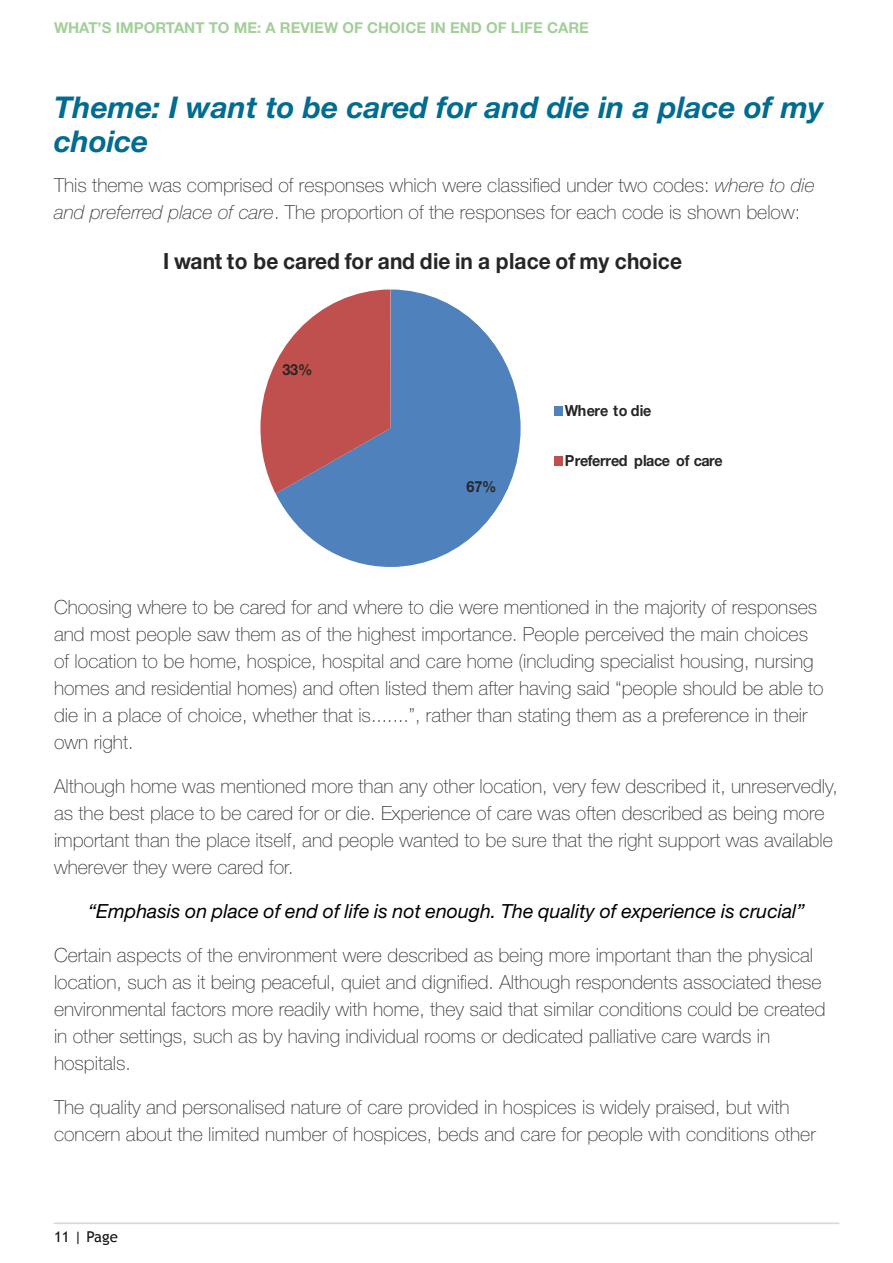
<style>
.page{position:relative;width:893px;height:1263px;background:#fff}
.page>*{position:absolute;margin:0;border:0;box-sizing:border-box;transform-origin:0 0}
.Header_2{font:italic 700 30px/34.5px "Helvetica Neue LT Std";color:#006c91}
.t1{font:700 22.35px "Helvetica Neue LT Std";letter-spacing:.005em;color:#262626;scale:.94 1}
.t2{font:100 19.5px/27px "Helvetica Neue LT Std";color:#383839}
.Italics_-_quote{font:italic 19.5px "Helvetica Neue LT Std";color:#000}
.t3{font:700 15.3px "Helvetica Neue LT Std";letter-spacing:-.02em;color:#262626;scale:.94 1}
.t4{font:700 15px "Helvetica Neue LT Std";color:#a4ce9a}
.t5{font:15px "Trebuchet MS";color:#141414}
.s1{font-style:italic}
</style>
<div class="page">
<svg style="left:54px;top:1222px;width:785px;height:2px"></svg>
<svg style="left:260px;top:289px;width:303px;height:278px"></svg>
<p class="t4" style="left:54px;top:18px;width:536px">WHAT’S IMPORTANT TO ME: A REVIEW OF CHOICE IN END OF LIFE CARE</p>
<h2 class="Header_2" style="left:54px;top:89px;width:771px">Theme: I want to be cared for and die in a place of my choice</h2>
<p class="t2" style="left:54px;top:172px;width:762px">This theme was comprised of responses which were classified under two codes: <span class="s1">where to die and preferred place of care</span>. The proportion of the responses for each code is shown below:</p>
<p class="t1" style="left:163px;top:247px;width:554px">I want to be cared for and die in a place of my choice</p>
<p class="t3" style="left:283px;top:360px;width:33px">33%</p>
<p class="t3" style="left:467px;top:477px;width:33px">67%</p>
<p class="t3" style="left:565px;top:401px;width:93px">Where to die</p>
<p class="t3" style="left:565px;top:451px;width:170px">Preferred place of care</p>
<p class="t2" style="left:54px;top:594px;width:771px">Choosing where to be cared for and where to die were mentioned in the majority of responses and most people saw them as of the highest importance. People perceived the main choices of location to be home, hospice, hospital and care home (including specialist housing, nursing homes and residential homes) and often listed them after having said “people should be able to die in a place of choice, whether that is.......”, rather than stating them as a preference in their own right.</p>
<p class="t2" style="left:54px;top:773px;width:785px">Although home was mentioned more than any other location, very few described it, unreservedly, as the best place to be cared for or die. Experience of care was often described as being more important than the place itself, and people wanted to be sure that the right support was available wherever they were cared for.</p>
<p class="Italics_-_quote" style="left:88px;top:900px;width:718px">“Emphasis on place of end of life is not enough. The quality of experience is crucial”</p>
<p class="t2" style="left:54px;top:942px;width:773px">Certain aspects of the environment were described as being more important than the physical location, such as it being peaceful, quiet and dignified. Although respondents associated these environmental factors more readily with home, they said that similar conditions could be created in other settings, such as by having individual rooms or dedicated palliative care wards in hospitals.</p>
<p class="t2" style="left:54px;top:1094px;width:763px">The quality and personalised nature of care provided in hospices is widely praised, but with concern about the limited number of hospices, beds and care for people with conditions other</p>
<p class="t5" style="left:54px;top:1228px;width:65px">11 | Page</p>
</div>
